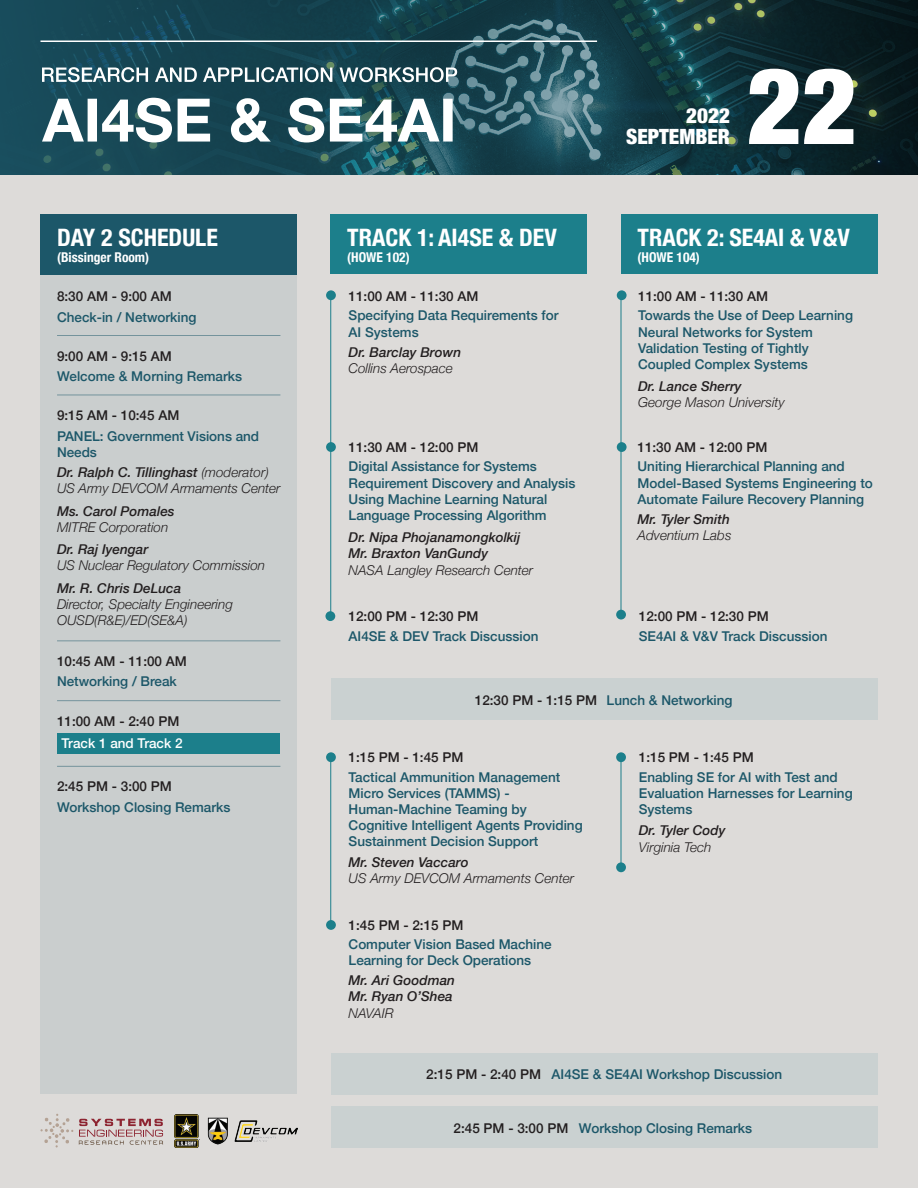
<style>
.page{position:relative;width:918px;height:1188px;background:#dddbd9}
.page>*{position:absolute;margin:0;border:0;box-sizing:border-box;transform-origin:0 0}
.t1{font:700 condensed 24px "Helvetica Neue";color:#fff}
.t2{font:900 condensed 21px "Helvetica Neue";color:#fff}
.t3{font:500 13.5px/16.2px "Helvetica Neue";color:#1c5769}
.t4{font:500 13.5px "Helvetica Neue";color:#231f20}
.t5{font:italic 300 13.5px "Helvetica Neue";color:#231f20}
.t6{font:italic 500 13.5px "Helvetica Neue";color:#231f20}
.t7{font:700 condensed 13.5px "Helvetica Neue";color:#fff}
.t8{font:500 13.5px "Helvetica Neue";color:#fff}
.s1{font-weight:300}
</style>
<div class="page">
<svg style="left:0;top:0;width:918px;height:174px;background:#18414b"></svg>
<hr style="left:40px;top:40px;width:557px;height:2px;background:#fff">
<svg style="left:42px;top:67px;width:415px;height:15px;background:#708c95"></svg>
<svg style="left:42px;top:98px;width:411px;height:45px;background:#809aa1"></svg>
<div style="left:331px;top:214px;width:256px;height:60px;background:#1c7f8b"></div>
<hr style="left:330px;top:759px;width:1px;height:169px;background:#1c7f8b">
<div style="left:621px;top:214px;width:257px;height:60px;background:#1c7f8b"></div>
<hr style="left:621px;top:759px;width:1px;height:104px;background:#1c7f8b">
<div style="left:40px;top:214px;width:257px;height:880px;background:#cacece"></div>
<div style="left:40px;top:214px;width:257px;height:60px;background:#1c5769"></div>
<svg style="left:749px;top:69px;width:104px;height:75px;background:#a6afb2"></svg>
<div style="left:326px;top:290px;width:10px;height:10px;background:#1c7f8b;border-radius:50%"></div>
<div style="left:617px;top:290px;width:10px;height:10px;background:#1c7f8b;border-radius:50%"></div>
<div style="left:325px;top:611px;width:10px;height:10px;background:#1c7f8b;border-radius:50%"></div>
<div style="left:616px;top:610px;width:10px;height:10px;background:#1c7f8b;border-radius:50%"></div>
<div style="left:326px;top:752px;width:10px;height:10px;background:#1c7f8b;border-radius:50%"></div>
<div style="left:616px;top:752px;width:10px;height:10px;background:#1c7f8b;border-radius:50%"></div>
<div style="left:326px;top:920px;width:10px;height:10px;background:#1c7f8b;border-radius:50%"></div>
<hr style="left:57px;top:335px;width:223px;height:1px;background:#1c5769">
<hr style="left:57px;top:395px;width:223px;height:1px;background:#1c5769">
<hr style="left:57px;top:641px;width:223px;height:1px;background:#1c5769">
<hr style="left:57px;top:700px;width:223px;height:1px;background:#1c5769">
<hr style="left:57px;top:766px;width:223px;height:1px;background:#1c5769">
<div style="left:57px;top:734px;width:222px;height:20px;background:#1c7f8b"></div>
<div style="left:331px;top:1106px;width:547px;height:42px;background:#cad1d1"></div>
<div style="left:331px;top:678px;width:547px;height:41px;background:#cad1d1"></div>
<hr style="left:330px;top:293px;width:1px;height:322px;background:#1c7f8b">
<hr style="left:621px;top:293px;width:1px;height:322px;background:#1c7f8b">
<div style="left:331px;top:1053px;width:547px;height:41px;background:#cad1d1"></div>
<div style="left:616px;top:862px;width:10px;height:10px;background:#1c7f8b;border-radius:50%"></div>
<div style="left:617px;top:442px;width:10px;height:10px;background:#1c7f8b;border-radius:50%"></div>
<div style="left:326px;top:442px;width:10px;height:10px;background:#1c7f8b;border-radius:50%"></div>
<svg style="left:41px;top:1114px;width:32px;height:33px"></svg>
<svg style="left:79px;top:1119px;width:84px;height:26px"></svg>
<img style="left:174px;top:1115px;width:123px;height:33px">
<p class="t1" style="left:57px;top:218px;width:162px">DAY 2 SCHEDULE</p>
<p class="t7" style="left:57px;top:246px;width:94px">(Bissinger Room)</p>
<p class="t4" style="left:57px;top:286px;width:116px">8:30 AM - 9:00 AM</p>
<p class="t3" style="left:57px;top:308px;width:141px">Check-in / Networking</p>
<p class="t4" style="left:57px;top:345px;width:116px">9:00 AM - 9:15 AM</p>
<p class="t3" style="left:57px;top:367px;width:187px">Welcome &amp; Morning Remarks</p>
<p class="t4" style="left:57px;top:405px;width:124px">9:15 AM - 10:45 AM</p>
<p class="t3" style="left:57px;top:427px;width:204px">PANEL: Government Visions and<br>Needs</p>
<p class="t6" style="left:57px;top:461px;width:213px">Dr. Ralph C. Tillinghast <span class="s1">(moderator)</span></p>
<p class="t5" style="left:57px;top:478px;width:225px">US Army DEVCOM Armaments Center</p>
<p class="t6" style="left:57px;top:499px;width:119px">Ms. Carol Pomales</p>
<p class="t5" style="left:57px;top:516px;width:113px">MITRE Corporation</p>
<p class="t6" style="left:57px;top:538px;width:93px">Dr. Raj Iyengar</p>
<p class="t5" style="left:57px;top:555px;width:210px">US Nuclear Regulatory Commission</p>
<p class="t6" style="left:57px;top:577px;width:126px">Mr. R. Chris DeLuca</p>
<p class="t5" style="left:57px;top:594px;width:177px">Director, Specialty Engineering</p>
<p class="t5" style="left:57px;top:610px;width:132px">OUSD(R&amp;E)/ED(SE&amp;A)</p>
<p class="t4" style="left:57px;top:650px;width:131px">10:45 AM - 11:00 AM</p>
<p class="t3" style="left:57px;top:672px;width:121px">Networking / Break</p>
<p class="t4" style="left:57px;top:710px;width:124px">11:00 AM - 2:40 PM</p>
<p class="t8" style="left:62px;top:733px;width:123px">Track 1 and Track 2</p>
<p class="t4" style="left:57px;top:776px;width:116px">2:45 PM - 3:00 PM</p>
<p class="t3" style="left:57px;top:798px;width:175px">Workshop Closing Remarks</p>
<p class="t2" style="left:686px;top:99px;width:45px">2022</p>
<p class="t1" style="left:347px;top:218px;width:211px">TRACK 1: AI4SE &amp; DEV</p>
<p class="t7" style="left:347px;top:246px;width:64px">(HOWE 102)</p>
<p class="t4" style="left:349px;top:286px;width:131px">11:00 AM - 11:30 AM</p>
<p class="t3" style="left:349px;top:306px;width:211px">Specifying Data Requirements for</p>
<p class="t3" style="left:349px;top:323px;width:72px">AI Systems</p>
<p class="t6" style="left:349px;top:340px;width:114px">Dr. Barclay Brown</p>
<p class="t5" style="left:349px;top:357px;width:106px">Collins Aerospace</p>
<p class="t4" style="left:349px;top:437px;width:131px">11:30 AM - 12:00 PM</p>
<p class="t3" style="left:349px;top:457px;width:190px">Digital Assistance for Systems</p>
<p class="t3" style="left:349px;top:474px;width:228px">Requirement Discovery and Analysis<br>Using Machine Learning Natural</p>
<p class="t3" style="left:349px;top:506px;width:199px">Language Processing Algorithm</p>
<p class="t6" style="left:349px;top:526px;width:173px">Dr. Nipa Phojanamongkolkij</p>
<p class="t6" style="left:349px;top:542px;width:141px">Mr. Braxton VanGundy</p>
<p class="t5" style="left:349px;top:559px;width:186px">NASA Langley Research Center</p>
<p class="t4" style="left:349px;top:605px;width:131px">12:00 PM - 12:30 PM</p>
<p class="t3" style="left:349px;top:627px;width:191px">AI4SE &amp; DEV Track Discussion</p>
<p class="t2" style="left:626px;top:119px;width:105px">SEPTEMBER</p>
<p class="t1" style="left:638px;top:218px;width:214px">TRACK 2: SE4AI &amp; V&amp;V</p>
<p class="t7" style="left:638px;top:246px;width:64px">(HOWE 104)</p>
<p class="t4" style="left:638px;top:286px;width:131px">11:00 AM - 11:30 AM</p>
<p class="t3" style="left:638px;top:306px;width:216px">Towards the Use of Deep Learning<br>Neural Networks for System</p>
<p class="t3" style="left:638px;top:339px;width:172px">Validation Testing of Tightly</p>
<p class="t3" style="left:638px;top:355px;width:171px">Coupled Complex Systems</p>
<p class="t6" style="left:638px;top:375px;width:105px">Dr. Lance Sherry</p>
<p class="t5" style="left:638px;top:392px;width:148px">George Mason University</p>
<p class="t4" style="left:638px;top:437px;width:131px">11:30 AM - 12:00 PM</p>
<p class="t3" style="left:638px;top:457px;width:237px">Uniting Hierarchical Planning and<br>Model-Based Systems Engineering to<br>Automate Failure Recovery Planning</p>
<p class="t6" style="left:638px;top:508px;width:94px">Mr. Tyler Smith</p>
<p class="t5" style="left:638px;top:525px;width:96px">Adventium Labs</p>
<p class="t4" style="left:639px;top:605px;width:131px">12:00 PM - 12:30 PM</p>
<p class="t3" style="left:639px;top:627px;width:190px">SE4AI &amp; V&amp;V Track Discussion</p>
<p class="t4" style="left:475px;top:689px;width:124px">12:30 PM - 1:15 PM</p>
<p class="t3" style="left:607px;top:691px;width:128px">Lunch &amp; Networking</p>
<p class="t4" style="left:349px;top:747px;width:116px">1:15 PM - 1:45 PM</p>
<p class="t3" style="left:349px;top:768px;width:213px">Tactical Ammunition Management</p>
<p class="t3" style="left:349px;top:784px;width:163px">Micro Services (TAMMS) -</p>
<p class="t3" style="left:349px;top:800px;width:180px">Human-Machine Teaming by</p>
<p class="t3" style="left:349px;top:816px;width:236px">Cognitive Intelligent Agents Providing<br>Sustainment Decision Support</p>
<p class="t6" style="left:349px;top:850px;width:122px">Mr. Steven Vaccaro</p>
<p class="t5" style="left:349px;top:867px;width:227px">US Army DEVCOM Armaments Center</p>
<p class="t4" style="left:349px;top:914px;width:116px">1:45 PM - 2:15 PM</p>
<p class="t3" style="left:349px;top:935px;width:205px">Computer Vision Based Machine<br>Learning for Deck Operations</p>
<p class="t6" style="left:349px;top:969px;width:108px">Mr. Ari Goodman</p>
<p class="t6" style="left:349px;top:985px;width:106px">Mr. Ryan O’Shea</p>
<p class="t5" style="left:349px;top:1002px;width:46px">NAVAIR</p>
<p class="t4" style="left:639px;top:747px;width:116px">1:15 PM - 1:45 PM</p>
<p class="t3" style="left:639px;top:768px;width:215px">Enabling SE for AI with Test and<br>Evaluation Harnesses for Learning<br>Systems</p>
<p class="t6" style="left:639px;top:819px;width:88px">Dr. Tyler Cody</p>
<p class="t5" style="left:639px;top:836px;width:74px">Virginia Tech</p>
<p class="t4" style="left:426px;top:1064px;width:116px">2:15 PM - 2:40 PM</p>
<p class="t3" style="left:552px;top:1065px;width:232px">AI4SE &amp; SE4AI Workshop Discussion</p>
<p class="t4" style="left:454px;top:1117px;width:116px">2:45 PM - 3:00 PM</p>
<p class="t3" style="left:579px;top:1119px;width:175px">Workshop Closing Remarks</p>
</div>
